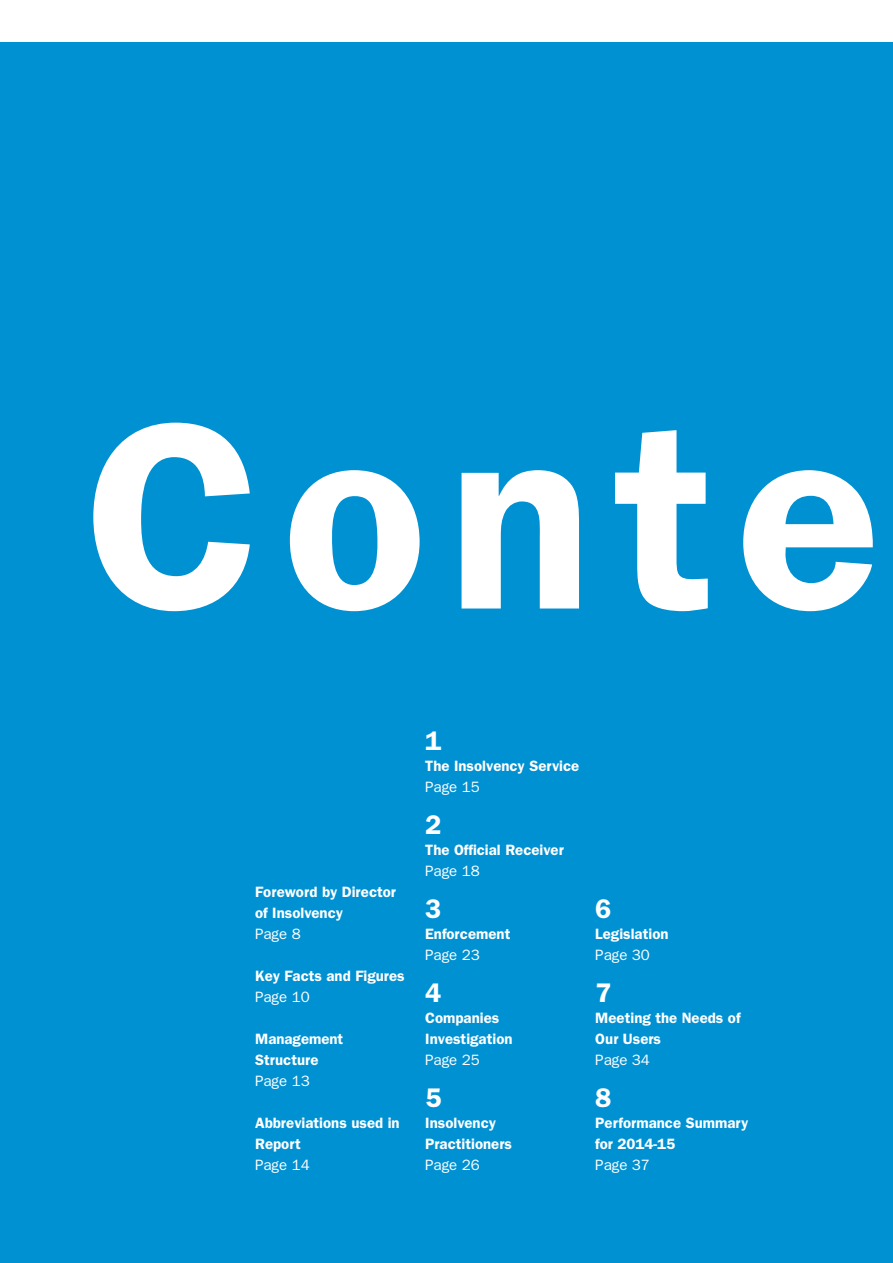
<style>
.page{position:relative;width:893px;height:1263px;background:#fff}
.page>*{position:absolute;margin:0;border:0;box-sizing:border-box;transform-origin:0 0}
.t1{font:600 267px "Franklin Gothic";letter-spacing:.08em;color:#fff}
.t2{font:600 27px "Franklin Gothic";color:#fff}
.t3{font:600 15px/21px "Franklin Gothic";color:#fff}
.t4{font:15px "Franklin Gothic";color:#fff}
</style>
<div class="page">
<div style="left:0;top:43px;width:893px;height:1220px;background:#0091d3"></div>
<h1 class="t1" style="left:85px;top:359px;width:797px">Conte</h1>
<p class="t3" style="left:255px;top:881px;width:142px">Foreword by Director of Insolvency</p>
<p class="t4" style="left:255px;top:925px;width:47px">Page 8</p>
<p class="t3" style="left:255px;top:965px;width:151px">Key Facts and Figures</p>
<p class="t4" style="left:255px;top:988px;width:56px">Page 10</p>
<p class="t3" style="left:255px;top:1028px;width:90px">Management<br>Structure</p>
<p class="t4" style="left:255px;top:1072px;width:56px">Page 13</p>
<p class="t3" style="left:255px;top:1112px;width:146px">Abbreviations used in<br>Report</p>
<p class="t4" style="left:255px;top:1156px;width:56px">Page 14</p>
<h2 class="t2" style="left:425px;top:724px;width:18px">1</h2>
<p class="t3" style="left:425px;top:755px;width:156px">The Insolvency Service</p>
<p class="t4" style="left:425px;top:778px;width:56px">Page 15</p>
<h2 class="t2" style="left:425px;top:808px;width:18px">2</h2>
<p class="t3" style="left:425px;top:839px;width:140px">The Official Receiver</p>
<p class="t4" style="left:425px;top:862px;width:56px">Page 18</p>
<h2 class="t2" style="left:425px;top:892px;width:18px">3</h2>
<p class="t3" style="left:425px;top:923px;width:87px">Enforcement</p>
<p class="t4" style="left:425px;top:946px;width:56px">Page 23</p>
<h2 class="t2" style="left:425px;top:976px;width:18px">4</h2>
<p class="t3" style="left:425px;top:1007px;width:89px">Companies<br>Investigation</p>
<p class="t4" style="left:425px;top:1051px;width:56px">Page 25</p>
<h2 class="t2" style="left:425px;top:1081px;width:18px">5</h2>
<p class="t3" style="left:425px;top:1112px;width:88px">Insolvency<br>Practitioners</p>
<p class="t4" style="left:425px;top:1156px;width:56px">Page 26</p>
<h2 class="t2" style="left:595px;top:892px;width:18px">6</h2>
<p class="t3" style="left:595px;top:923px;width:75px">Legislation</p>
<p class="t4" style="left:595px;top:946px;width:56px">Page 30</p>
<h2 class="t2" style="left:595px;top:976px;width:18px">7</h2>
<p class="t3" style="left:595px;top:1007px;width:147px">Meeting the Needs of<br>Our Users</p>
<p class="t4" style="left:595px;top:1051px;width:56px">Page 34</p>
<h2 class="t2" style="left:595px;top:1081px;width:18px">8</h2>
<p class="t3" style="left:595px;top:1112px;width:154px">Performance Summary for 2014-15</p>
<p class="t4" style="left:595px;top:1156px;width:56px">Page 37</p>
</div>
